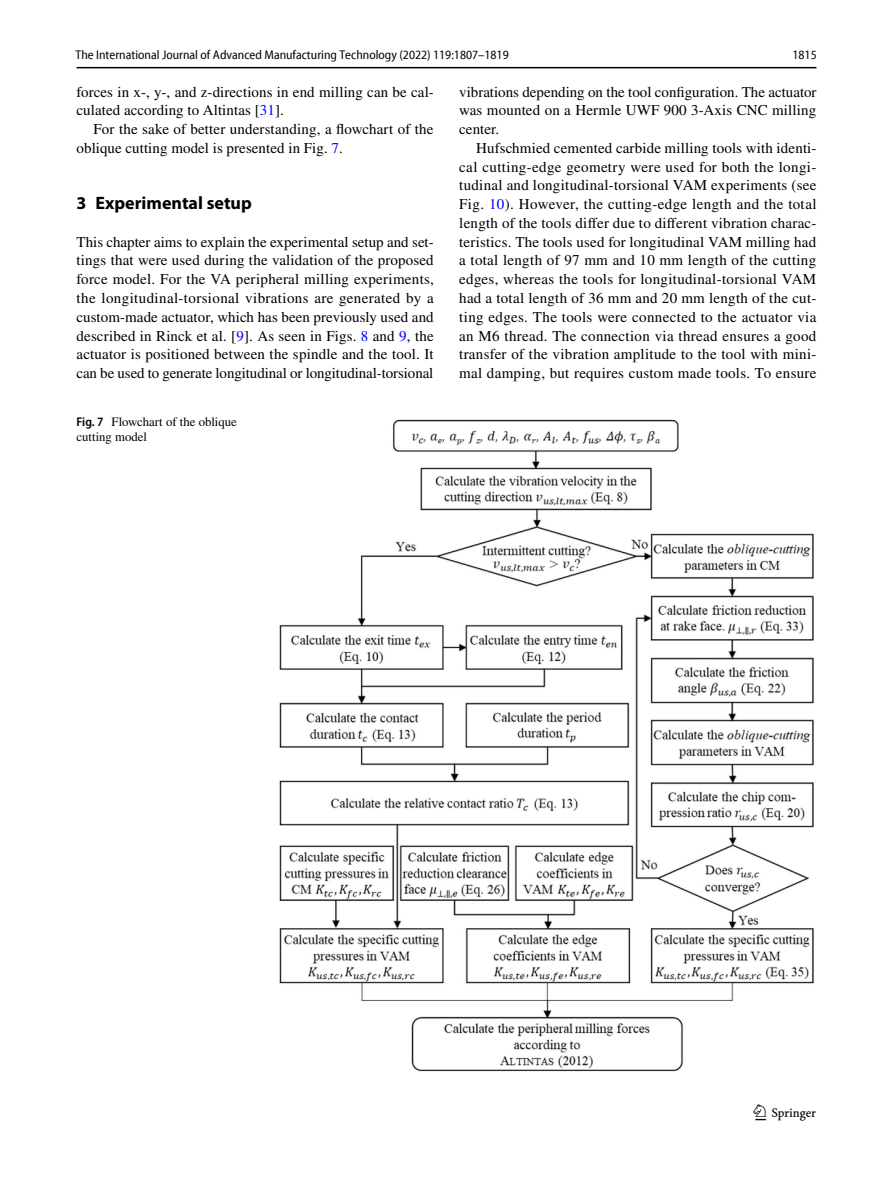
<style>
.page{position:relative;width:893px;height:1187px;background:#fff}
.page>*{position:absolute;margin:0;border:0;box-sizing:border-box;transform-origin:0 0}
.t1{font:22.5px "Springnew Regular 3";color:#000}
.t2{font:700 18px "Myriad Pro";color:#000}
.t3{font:15px/18.8px "STIX";letter-spacing:.005em;color:#000;text-align:justify}
.t4{font:semi-condensed 12.75px "Myriad Pro Unic";color:#000}
.t5{font:12.75px/15px "STIX";color:#000}
.s1{color:#00f}
.s2{font-family:"Myriad Pro";font-weight:600;font-stretch:semi-condensed}
</style>
<div class="page">
<hr style="left:77px;top:67px;width:739px;height:1px;background:#000">
<img style="left:279px;top:419px;width:535px;height:653px">
<p class="t4" style="left:76px;top:50px;width:435px">The International Journal of Advanced Manufacturing Technology (2022) 119:1807–1819</p>
<p class="t4" style="left:792px;top:50px;width:26px">1815</p>
<p class="t3" style="left:77px;top:83px;width:359px">forces in x-, y-, and z-directions in end milling can be cal&shy;culated according to Altintas [<span class="s1">31</span>].</p>
<p class="t3" style="left:77px;top:121px;width:358px;text-indent:17px">For the sake of better understanding, a flowchart of the oblique cutting model is presented in Fig. <span class="s1">7</span>.</p>
<p class="t2" style="left:77px;top:191px;width:177px">3 Experimental setup</p>
<p class="t3" style="left:77px;top:233px;width:359px">This chapter aims to explain the experimental setup and set&shy;tings that were used during the validation of the proposed force model. For the VA peripheral milling experiments, the longitudinal-torsional vibrations are generated by a custom-made actuator, which has been previously used and described in Rinck et al. [<span class="s1">9</span>]. As seen in Figs. <span class="s1">8</span> and <span class="s1">9</span>, the actuator is positioned between the spindle and the tool. It can be used to generate longitudinal or longitudinal-torsional</p>
<p class="t5" style="left:77px;top:415px;width:162px"><span class="s2">Fig. 7</span> Flowchart of the oblique cutting model</p>
<p class="t3" style="left:459px;top:83px;width:359px">vibrations depending on the tool configuration. The actuator was mounted on a Hermle UWF 900 3-Axis CNC milling center.</p>
<p class="t3" style="left:459px;top:139px;width:359px;text-indent:17px">Hufschmied cemented carbide milling tools with identi&shy;cal cutting-edge geometry were used for both the longi&shy;tudinal and longitudinal-torsional VAM experiments (see Fig. <span class="s1">10</span>). However, the cutting-edge length and the total length of the tools differ due to different vibration charac&shy;teristics. The tools used for longitudinal VAM milling had a total length of 97 mm and 10 mm length of the cutting edges, whereas the tools for longitudinal-torsional VAM had a total length of 36 mm and 20 mm length of the cut&shy;ting edges. The tools were connected to the actuator via an M6 thread. The connection via thread ensures a good transfer of the vibration amplitude to the tool with mini&shy;mal damping, but requires custom made tools. To ensure</p>
<h1 class="t1" style="left:755px;top:1104px;width:62px">1 3</h1>
</div>
